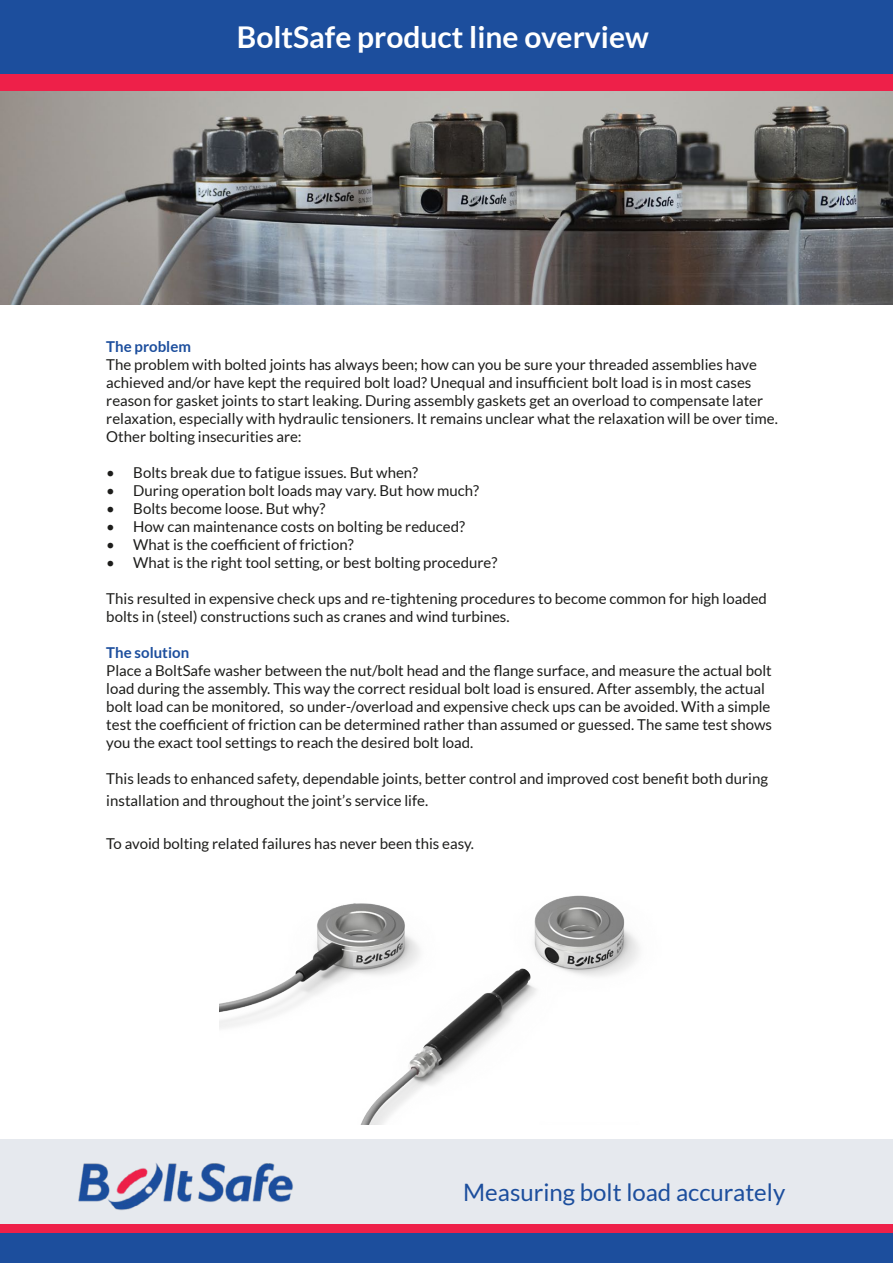
<style>
.page{position:relative;width:893px;height:1263px;background:#fff}
.page>*{position:absolute;margin:0;border:0;box-sizing:border-box;transform-origin:0 0}
.t1{font:700 30px "Lato";color:#fff}
.t2{font:24px "Lato";color:#1c4e9d}
.t3{font:15px/18px "Lato";color:#1d1d1b}
.t4{font:700 15px "Lato";color:#1c4e9d}
</style>
<div class="page">
<div style="left:0;top:0;width:893px;height:74px;background:#1c4e9d"></div>
<div style="left:0;top:74px;width:893px;height:17px;background:#ee2049"></div>
<div style="left:0;top:1140px;width:893px;height:85px;background:#e6e9ee"></div>
<div style="left:0;top:1233px;width:893px;height:30px;background:#1c4e9d"></div>
<div style="left:0;top:1225px;width:893px;height:8px;background:#ee2049"></div>
<img style="left:78px;top:1163px;width:215px;height:48px">
<img style="left:0;top:91px;width:893px;height:213px">
<img style="left:360px;top:895px;width:279px;height:230px">
<img style="left:220px;top:895px;width:297px;height:142px">
<h1 class="t1" style="left:237px;top:20px;width:413px">BoltSafe product line overview</h1>
<p class="t4" style="left:106px;top:338px;width:86px">The problem</p>
<p class="t3" style="left:106px;top:356px;width:673px">The problem with bolted joints has always been; how can you be sure your threaded assemblies have achieved and/or have kept the required bolt load? Unequal and insufficient bolt load is in most cases reason for gasket joints to start leaking. During assembly gaskets get an overload to compensate later relaxation, especially with hydraulic tensioners. It remains unclear what the relaxation will be over time.<br>Other bolting insecurities are:</p>
<p class="t3" style="left:106px;top:464px;width:313px">• Bolts break due to fatigue issues. But when?</p>
<p class="t3" style="left:106px;top:482px;width:374px">• During operation bolt loads may vary. But how much?</p>
<p class="t3" style="left:106px;top:500px;width:221px">• Bolts become loose. But why?</p>
<p class="t3" style="left:106px;top:518px;width:360px">• How can maintenance costs on bolting be reduced?</p>
<p class="t3" style="left:106px;top:536px;width:249px">• What is the coefficient of friction?</p>
<p class="t3" style="left:106px;top:554px;width:393px">• What is the right tool setting, or best bolting procedure?</p>
<p class="t3" style="left:106px;top:590px;width:662px">This resulted in expensive check ups and re-tightening procedures to become common for high loaded bolts in (steel) constructions such as cranes and wind turbines.</p>
<p class="t4" style="left:106px;top:644px;width:84px">The solution</p>
<p class="t3" style="left:106px;top:662px;width:667px">Place a BoltSafe washer between the nut/bolt head and the flange surface, and measure the actual bolt load during the assembly. This way the correct residual bolt load is ensured. After assembly, the actual bolt load can be monitored, so under-/overload and expensive check ups can be avoided. With a simple test the coefficient of friction can be determined rather than assumed or guessed. The same test shows you the exact tool settings to reach the desired bolt load.</p>
<p class="t3" style="left:106px;top:768px;width:663px;line-height:21.6px">This leads to enhanced safety, dependable joints, better control and improved cost benefit both during installation and throughout the joint’s service life.</p>
<p class="t3" style="left:106px;top:835px;width:369px">To avoid bolting related failures has never been this easy.</p>
<h2 class="t2" style="left:463px;top:1179px;width:324px">Measuring bolt load accurately</h2>
</div>
